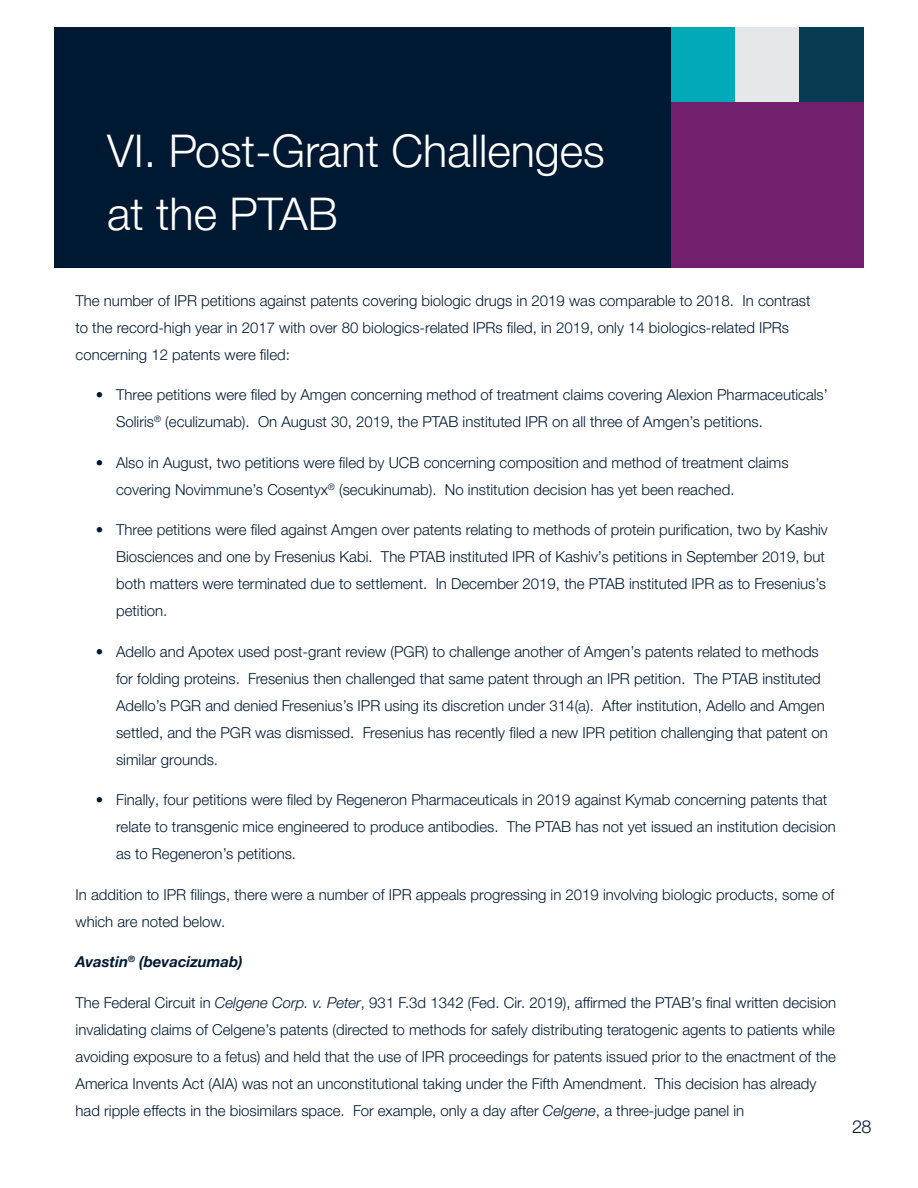
<style>
.page{position:relative;width:918px;height:1188px;background:#fff}
.page>*{position:absolute;margin:0;border:0;box-sizing:border-box;transform-origin:0 0}
.t1{font:300 45px "Helvetica Neue LTW1 G";color:#fff}
.t2{font:300 18px "Helvetica Neue LTW1 G";color:#001932}
.Main_Body_Text_Parag{font:300 15px/27px "Helvetica Neue LTW1 G";color:#001932}
.Main_Body_Text_Parag-2{font:italic 700 15px "Helvetica Neue LTW1 G";color:#001932}
.s1{font-style:italic}
</style>
<div class="page">
<div style="left:54px;top:27px;width:810px;height:241px;background:#001932"></div>
<div style="left:671px;top:27px;width:193px;height:241px;background:#72206d"></div>
<div style="left:671px;top:27px;width:65px;height:74px;background:#00aab8"></div>
<div style="left:735px;top:27px;width:65px;height:74px;background:#e6e7e9"></div>
<div style="left:799px;top:27px;width:65px;height:74px;background:#083c53"></div>
<p class="t1" style="left:107px;top:123px;width:499px">VI. Post-Grant Challenges</p>
<p class="t1" style="left:107px;top:186px;width:232px">at the PTAB</p>
<p class="Main_Body_Text_Parag" style="left:76px;top:287px;width:736px">The number of IPR petitions against patents covering biologic drugs in 2019 was comparable to 2018. In contrast to the record-high year in 2017 with over 80 biologics-related IPRs filed, in 2019, only 14 biologics-related IPRs concerning 12 patents were filed:</p>
<p class="Main_Body_Text_Parag" style="left:116px;top:381px;width:713px;text-indent:-20px">• Three petitions were filed by Amgen concerning method of treatment claims covering Alexion Pharmaceuticals’<br>Soliris<sup>®</sup> (eculizumab). On August 30, 2019, the PTAB instituted IPR on all three of Amgen’s petitions.</p>
<p class="Main_Body_Text_Parag" style="left:116px;top:449px;width:674px;text-indent:-20px">• Also in August, two petitions were filed by UCB concerning composition and method of treatment claims covering Novimmune’s Cosentyx<sup>®</sup> (secukinumab). No institution decision has yet been reached.</p>
<p class="Main_Body_Text_Parag" style="left:116px;top:516px;width:713px;text-indent:-20px">• Three petitions were filed against Amgen over patents relating to methods of protein purification, two by Kashiv Biosciences and one by Fresenius Kabi. The PTAB instituted IPR of Kashiv’s petitions in September 2019, but both matters were terminated due to settlement. In December 2019, the PTAB instituted IPR as to Fresenius’s petition.</p>
<p class="Main_Body_Text_Parag" style="left:116px;top:638px;width:713px;text-indent:-20px">• Adello and Apotex used post-grant review (PGR) to challenge another of Amgen’s patents related to methods for folding proteins. Fresenius then challenged that same patent through an IPR petition. The PTAB instituted Adello’s PGR and denied Fresenius’s IPR using its discretion under 314(a). After institution, Adello and Amgen settled, and the PGR was dismissed. Fresenius has recently filed a new IPR petition challenging that patent on similar grounds.</p>
<p class="Main_Body_Text_Parag" style="left:116px;top:786px;width:721px;text-indent:-20px">• Finally, four petitions were filed by Regeneron Pharmaceuticals in 2019 against Kymab concerning patents that relate to transgenic mice engineered to produce antibodies. The PTAB has not yet issued an institution decision as to Regeneron’s petitions.</p>
<p class="Main_Body_Text_Parag" style="left:76px;top:881px;width:760px">In addition to IPR filings, there were a number of IPR appeals progressing in 2019 involving biologic products, some of which are noted below.</p>
<p class="Main_Body_Text_Parag-2" style="left:76px;top:953px;width:169px">Avastin<sup>®</sup> (bevacizumab)</p>
<p class="Main_Body_Text_Parag" style="left:76px;top:989px;width:762px">The Federal Circuit in <span class="s1">Celgene Corp. v. Peter</span>, 931 F.3d 1342 (Fed. Cir. 2019), affirmed the PTAB’s final written decision invalidating claims of Celgene’s patents (directed to methods for safely distributing teratogenic agents to patients while avoiding exposure to a fetus) and held that the use of IPR proceedings for patents issued prior to the enactment of the America Invents Act (AIA) was not an unconstitutional taking under the Fifth Amendment. This decision has already had ripple effects in the biosimilars space. For example, only a day after <span class="s1">Celgene</span>, a three-judge panel in</p>
<p class="t2" style="left:852px;top:1116px;width:21px">28</p>
</div>
